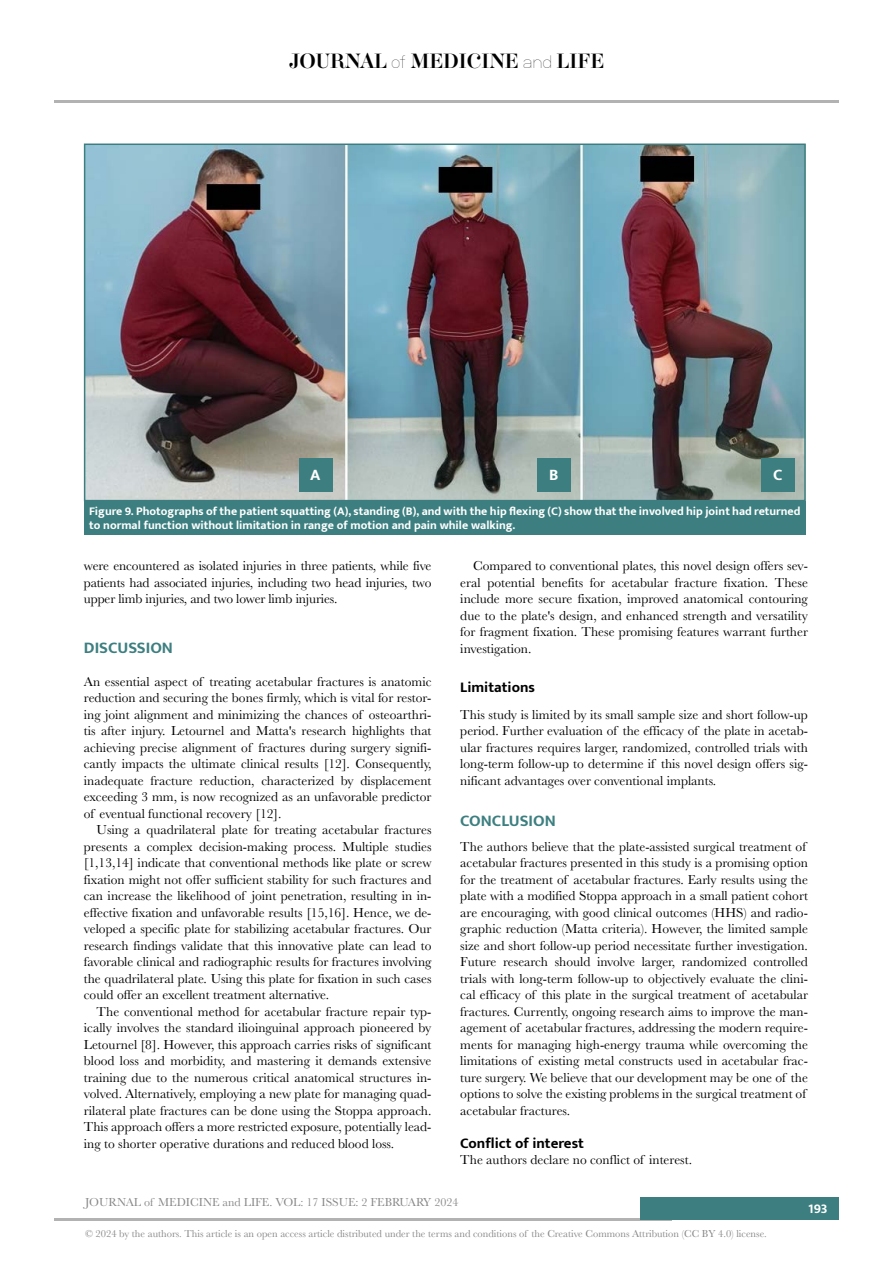
<style>
.page{position:relative;width:893px;height:1263px;background:#fff}
.page>*{position:absolute;margin:0;border:0;box-sizing:border-box;transform-origin:0 0}
.t1{font:18px "Aker Brygge Display";color:#000}
.t2{font:700 16.5px "Mukta";color:#3d7f80}
.t3{font:700 16.35px "Mukta";color:#fff}
.t4{font:700 15px "Mukta";color:#000}
.t5{font:13.5px/16.5px "Baskerville";color:#000;text-align:justify}
.t6{font:700 13.5px "Mukta";color:#fff}
.t7{font:700 12px/14.4px "Mukta";color:#fff}
.t8{font:12px "Baskerville";color:#878787}
.t9{font:10.5px "Baskerville";color:#878787}
.s1{font-family:"Neubau Grotesk Lei"}
</style>
<div class="page">
<hr style="left:54px;top:100px;width:785px;height:2px;background:#b3b2b2">
<hr style="left:54px;top:1218px;width:618px;height:2px;background:#b3b2b2">
<div style="left:641px;top:1198px;width:198px;height:22px;background:#3d7f80"></div>
<div style="left:84px;top:501px;width:722px;height:34px;background:#3d7f80"></div>
<img style="left:87px;top:147px;width:716px;height:351px">
<div style="left:84px;top:144px;width:722px;height:357px;border:2px solid #3d7f80"></div>
<div style="left:299px;top:458px;width:33px;height:33px;background:#3d7f80"></div>
<div style="left:538px;top:458px;width:33px;height:33px;background:#3d7f80"></div>
<div style="left:762px;top:458px;width:33px;height:33px;background:#3d7f80"></div>
<h1 class="t1" style="left:289px;top:49px;width:317px">JOURNAL <span class="s1">of</span> MEDICINE <span class="s1">and</span> LIFE</h1>
<p class="t3" style="left:310px;top:464px;width:12px">A</p>
<p class="t3" style="left:549px;top:464px;width:11px">B</p>
<p class="t3" style="left:773px;top:464px;width:11px">C</p>
<p class="t7" style="left:89px;top:503px;width:713px">Figure 9. Photographs of the patient squatting (A), standing (B), and with the hip flexing (C) show that the involved hip joint had returned to normal function without limitation in range of motion and pain while walking.</p>
<p class="t5" style="left:84px;top:558px;width:349px">were encountered as isolated injuries in three patients, while five patients had associated injuries, including two head injuries, two upper limb injuries, and two lower limb injuries.</p>
<p class="t2" style="left:84px;top:637px;width:91px">DISCUSSION</p>
<p class="t5" style="left:84px;top:673px;width:349px">An essential aspect of treating acetabular fractures is anatomic reduction and securing the bones firmly, which is vital for restor&shy;ing joint alignment and minimizing the chances of osteoarthri&shy;tis after injury. Letournel and Matta's research highlights that achieving precise alignment of fractures during surgery signifi&shy;cantly impacts the ultimate clinical results [12]. Consequently, inadequate fracture reduction, characterized by displacement exceeding 3 mm, is now recognized as an unfavorable predictor of eventual functional recovery [12].</p>
<p class="t5" style="left:84px;top:822px;width:349px;text-indent:13px">Using a quadrilateral plate for treating acetabular fractures presents a complex decision-making process. Multiple studies [1,13,14] indicate that conventional methods like plate or screw fixation might not offer sufficient stability for such fractures and can increase the likelihood of joint penetration, resulting in in&shy;effective fixation and unfavorable results [15,16]. Hence, we de&shy;veloped a specific plate for stabilizing acetabular fractures. Our research findings validate that this innovative plate can lead to favorable clinical and radiographic results for fractures involving the quadrilateral plate. Using this plate for fixation in such cases could offer an excellent treatment alternative.</p>
<p class="t5" style="left:84px;top:1003px;width:349px;text-indent:13px">The conventional method for acetabular fracture repair typ&shy;ically involves the standard ilioinguinal approach pioneered by Letournel [8]. However, this approach carries risks of significant blood loss and morbidity, and mastering it demands extensive training due to the numerous critical anatomical structures in&shy;volved. Alternatively, employing a new plate for managing quad&shy;rilateral plate fractures can be done using the Stoppa approach.<br>This approach offers a more restricted exposure, potentially lead&shy;ing to shorter operative durations and reduced blood loss.</p>
<p class="t5" style="left:460px;top:558px;width:349px;text-indent:13px">Compared to conventional plates, this novel design offers sev&shy;eral potential benefits for acetabular fracture fixation. These include more secure fixation, improved anatomical contouring due to the plate's design, and enhanced strength and versatility for fragment fixation. These promising features warrant further investigation.</p>
<p class="t4" style="left:460px;top:678px;width:76px">Limitations</p>
<p class="t5" style="left:460px;top:706px;width:349px">This study is limited by its small sample size and short follow-up period. Further evaluation of the efficacy of the plate in acetab&shy;ular fractures requires larger, randomized, controlled trials with long-term follow-up to determine if this novel design offers sig&shy;nificant advantages over conventional implants.</p>
<p class="t2" style="left:460px;top:810px;width:97px">CONCLUSION</p>
<p class="t5" style="left:460px;top:838px;width:349px;text-align:left">The authors believe that the plate-assisted surgical treatment of acetabular fractures presented in this study is a promising option for the treatment of acetabular fractures. Early results using the plate with a modified Stoppa approach in a small patient cohort are encouraging, with good clinical outcomes (HHS) and radio&shy;graphic reduction (Matta criteria). However, the limited sample size and short follow-up period necessitate further investigation.<br>Future research should involve larger, randomized controlled trials with long-term follow-up to objectively evaluate the clini&shy;cal efficacy of this plate in the surgical treatment of acetabular fractures. Currently, ongoing research aims to improve the man&shy;agement of acetabular fractures, addressing the modern require&shy;ments for managing high-energy trauma while overcoming the limitations of existing metal constructs used in acetabular frac&shy;ture surgery. We believe that our development may be one of the options to solve the existing problems in the surgical treatment of acetabular fractures.</p>
<p class="t4" style="left:460px;top:1134px;width:125px">Conflict of interest</p>
<p class="t5" style="left:460px;top:1152px;width:233px">The authors declare no conflict of interest.</p>
<p class="t8" style="left:85px;top:1195px;width:375px">JOURNAL of MEDICINE and LIFE. VOL: 17 ISSUE: 2 FEBRUARY 2024</p>
<p class="t9" style="left:85px;top:1226px;width:683px">© 2024 by the authors. This article is an open access article distributed under the terms and conditions of the Creative Commons Attribution (CC BY 4.0) license.</p>
<p class="t6" style="left:808px;top:1200px;width:21px">193</p>
</div>
